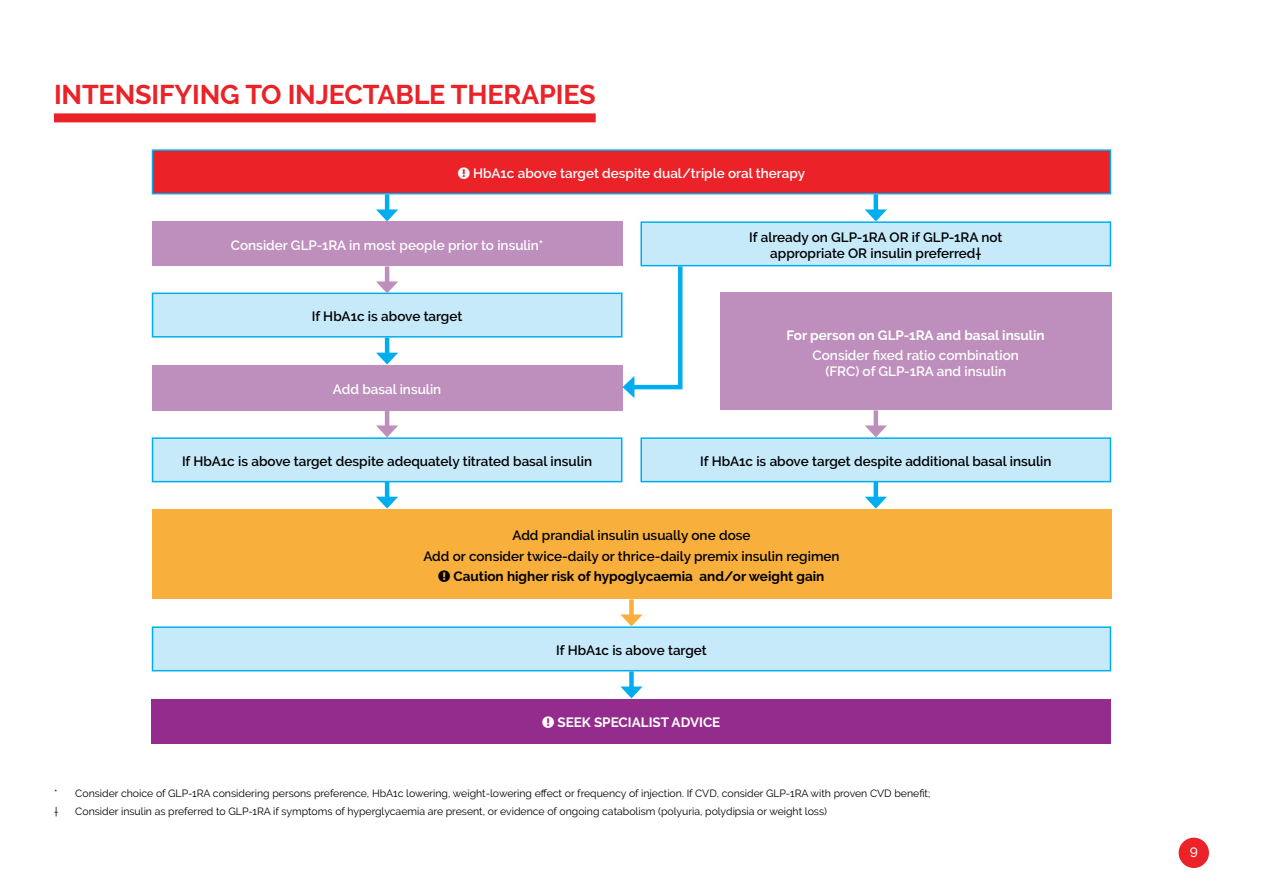
<style>
.page{position:relative;width:1263px;height:893px;background:#fff}
.page>*{position:absolute;margin:0;border:0;box-sizing:border-box;transform-origin:0 0}
.t1{font:700 27px "Raleway";letter-spacing:-.005em;color:#eb2227}
.t2{font:600 13.5px/16.2px "Raleway";color:#000;text-align:center}
.t3{font:600 13.5px/16.2px "Raleway";color:#fff;text-align:center}
.t4{font:700 13.5px "Raleway";color:#fff}
.t5{font:700 13.5px "Raleway";color:#000}
.t6{font:500 13.5px "Raleway";color:#fff}
.t7{font:10.5px/18px "Raleway";color:#000}
</style>
<div class="page">
<div style="left:1178px;top:838px;width:31px;height:30px;background:#eb2227;border-radius:50%"></div>
<div style="left:54px;top:113px;width:542px;height:9px;background:#eb2227"></div>
<div style="left:152px;top:150px;width:958px;height:44px;background:#eb2227"></div>
<div style="left:152px;top:149px;width:959px;height:45px;border:2px solid #00aeef"></div>
<div style="left:152px;top:699px;width:959px;height:44px;background:#942c8d"></div>
<div style="left:152px;top:221px;width:470px;height:45px;background:#be8ebd"></div>
<div style="left:152px;top:293px;width:470px;height:44px;background:#c7eafb"></div>
<div style="left:152px;top:293px;width:470px;height:45px;border:2px solid #00aeef"></div>
<div style="left:720px;top:293px;width:391px;height:117px;background:#be8ebd"></div>
<div style="left:641px;top:222px;width:469px;height:44px;background:#c7eafb"></div>
<div style="left:640px;top:221px;width:471px;height:45px;border:2px solid #00aeef"></div>
<div style="left:152px;top:627px;width:958px;height:44px;background:#c7eafb"></div>
<div style="left:152px;top:626px;width:959px;height:45px;border:2px solid #00aeef"></div>
<div style="left:152px;top:365px;width:470px;height:45px;background:#be8ebd"></div>
<div style="left:152px;top:438px;width:470px;height:44px;background:#c7eafb"></div>
<div style="left:152px;top:437px;width:470px;height:45px;border:2px solid #00aeef"></div>
<div style="left:641px;top:438px;width:469px;height:44px;background:#c7eafb"></div>
<div style="left:640px;top:437px;width:471px;height:45px;border:2px solid #00aeef"></div>
<div style="left:152px;top:509px;width:959px;height:90px;background:#f8af3c"></div>
<hr style="left:385px;top:266px;width:4px;height:20px;background:#be8ebd">
<svg style="left:376px;top:281px;width:22px;height:12px"></svg>
<hr style="left:385px;top:410px;width:4px;height:20px;background:#be8ebd">
<svg style="left:376px;top:425px;width:22px;height:12px"></svg>
<hr style="left:874px;top:410px;width:4px;height:20px;background:#be8ebd">
<svg style="left:865px;top:425px;width:22px;height:12px"></svg>
<hr style="left:385px;top:338px;width:4px;height:19px;background:#00aeef">
<svg style="left:376px;top:353px;width:22px;height:12px"></svg>
<hr style="left:385px;top:482px;width:4px;height:19px;background:#00aeef">
<svg style="left:376px;top:497px;width:22px;height:12px"></svg>
<hr style="left:874px;top:482px;width:4px;height:19px;background:#00aeef">
<svg style="left:865px;top:497px;width:22px;height:12px"></svg>
<hr style="left:385px;top:194px;width:4px;height:20px;background:#00aeef">
<svg style="left:376px;top:209px;width:22px;height:12px"></svg>
<div style="left:629px;top:671px;width:5px;height:20px;background:#00aeef"></div>
<svg style="left:620px;top:686px;width:23px;height:12px"></svg>
<hr style="left:874px;top:194px;width:4px;height:20px;background:#00aeef">
<svg style="left:865px;top:209px;width:22px;height:12px"></svg>
<svg style="left:622px;top:262px;width:63px;height:136px"></svg>
<div style="left:629px;top:599px;width:5px;height:20px;background:#f8af3c"></div>
<svg style="left:620px;top:614px;width:23px;height:12px"></svg>
<h1 class="t1" style="left:54px;top:79px;width:543px">INTENSIFYING TO INJECTABLE THERAPIES</h1>
<p class="t3" style="left:473px;top:165px;width:333px">HbA1c above target despite dual/triple oral therapy</p>
<p class="t3" style="left:231px;top:237px;width:314px">Consider GLP-1RA in most people prior to insulin*</p>
<p class="t2" style="left:312px;top:309px;width:152px">If HbA1c is above target</p>
<p class="t3" style="left:333px;top:381px;width:110px">Add basal insulin</p>
<p class="t2" style="left:749px;top:229px;width:255px">If already on GLP-1RA OR if GLP-1RA not appropriate OR insulin preferred†</p>
<p class="t4" style="left:787px;top:327px;width:260px">For person on GLP-1RA and basal insulin</p>
<p class="t3" style="left:812px;top:347px;width:208px">Consider fixed ratio combination (FRC) of GLP-1RA and insulin</p>
<p class="t2" style="left:182px;top:453px;width:412px">If HbA1c is above target despite adequately titrated basal insulin</p>
<p class="t2" style="left:700px;top:453px;width:353px">If HbA1c is above target despite additional basal insulin</p>
<p class="t2" style="left:423px;top:525px;width:418px;line-height:20.4px">Add prandial insulin usually one dose<br>Add or consider twice-daily or thrice-daily premix insulin regimen</p>
<p class="t5" style="left:453px;top:569px;width:372px">Caution higher risk of hypoglycaemia and/or weight gain</p>
<p class="t2" style="left:556px;top:642px;width:152px">If HbA1c is above target</p>
<p class="t4" style="left:557px;top:715px;width:164px">SEEK SPECIALIST ADVICE</p>
<p class="t7" style="left:54px;top:785px;width:878px">* Consider choice of GLP-1RA considering persons preference, HbA1c lowering, weight-lowering effect or frequency of injection. If CVD, consider GLP-1RA with proven CVD benefit; †</p>
<p class="t7" style="left:75px;top:803px;width:753px">Consider insulin as preferred to GLP-1RA if symptoms of hyperglycaemia are present, or evidence of ongoing catabolism (polyuria, polydipsia or weight loss)</p>
<p class="t6" style="left:1190px;top:844px;width:10px">9</p>
</div>
